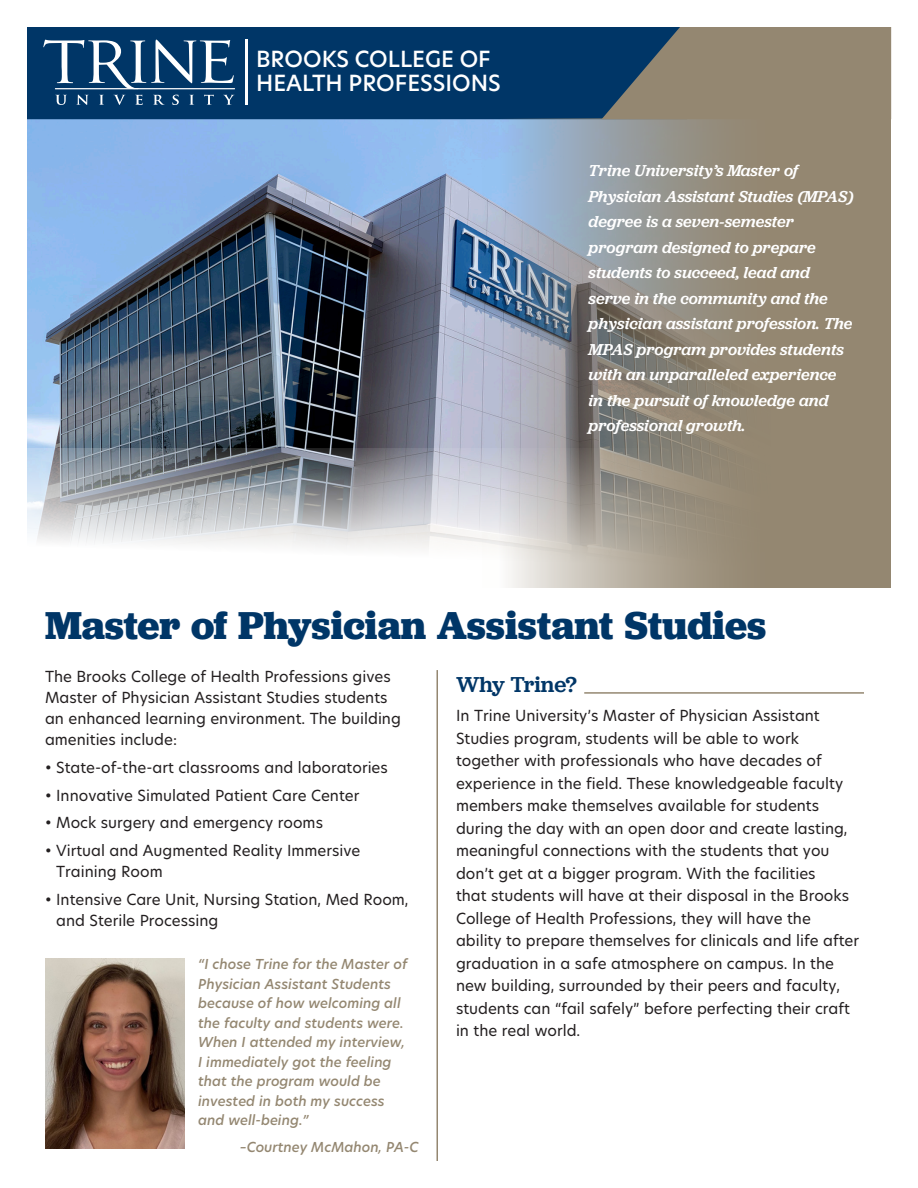
<style>
.page{position:relative;width:918px;height:1188px;background:#fff}
.page>*{position:absolute;margin:0;border:0;box-sizing:border-box;transform-origin:0 0}
.t1{font:700 40.5px "Jubilat";color:#003667}
.t2{font:500 22.5px "Jubilat";color:#003667}
.t3{font:500 21.9px/24px "New Hero";color:#fff}
.t4{font:italic 500 16.5px/25.5px "Jubilat";color:#fff}
.BODY_COPY_NEW{font:15px/22.5px "New Hero";color:#231f20}
.BODY_COPY_NEW-2{font:italic 500 13.5px/19.5px "New Hero";color:#948771}
</style>
<div class="page">
<img style="left:27px;top:119px;width:456px;height:329px">
<svg style="left:27px;top:448px;width:864px;height:140px"></svg>
<div style="left:27px;top:27px;width:575px;height:92px;background:#003667"></div>
<svg style="left:602px;top:27px;width:289px;height:91px;background:#7f7b6f"></svg>
<svg style="left:55px;top:95px;width:12px;height:10px"></svg>
<svg style="left:76px;top:95px;width:13px;height:10px"></svg>
<svg style="left:99px;top:95px;width:5px;height:10px"></svg>
<svg style="left:113px;top:95px;width:12px;height:10px"></svg>
<svg style="left:135px;top:95px;width:8px;height:10px"></svg>
<svg style="left:153px;top:95px;width:12px;height:10px"></svg>
<svg style="left:172px;top:95px;width:7px;height:10px"></svg>
<svg style="left:189px;top:95px;width:5px;height:10px"></svg>
<svg style="left:204px;top:95px;width:10px;height:10px"></svg>
<svg style="left:223px;top:95px;width:11px;height:10px"></svg>
<hr style="left:55px;top:88px;width:180px;height:1px;background:#fff">
<svg style="left:43px;top:40px;width:191px;height:49px"></svg>
<hr style="left:245px;top:40px;width:2px;height:65px;background:#fff">
<svg style="left:483px;top:118px;width:408px;height:469px;background:#97938b"></svg>
<hr style="left:584px;top:692px;width:280px;height:2px;background:#948771">
<img style="left:45px;top:958px;width:140px;height:191px">
<hr style="left:436px;top:670px;width:2px;height:491px;background:#948771">
<p class="t3" style="left:256px;top:47px;width:246px">BROOKS COLLEGE OF<br>HEALTH PROFESSIONS</p>
<p class="t4" style="left:589px;top:157px;width:267px">Trine University’s Master of<br>Physician Assistant Studies (MPAS) degree is a seven-semester program designed to prepare students to succeed, lead and serve in the community and the physician assistant profession. The<br>MPAS program provides students with an unparalleled experience in the pursuit of knowledge and professional growth.</p>
<p class="t1" style="left:45px;top:599px;width:723px">Master of Physician Assistant Studies</p>
<p class="BODY_COPY_NEW" style="left:45px;top:666px;width:357px;line-height:21px">The Brooks College of Health Professions gives Master of Physician Assistant Studies students an enhanced learning environment. The building amenities include:</p>
<p class="BODY_COPY_NEW" style="left:45px;top:756px;width:344px">• State-of-the-art classrooms and laboratories</p>
<p class="BODY_COPY_NEW" style="left:45px;top:784px;width:316px">• Innovative Simulated Patient Care Center</p>
<p class="BODY_COPY_NEW" style="left:45px;top:811px;width:280px">• Mock surgery and emergency rooms</p>
<p class="BODY_COPY_NEW" style="left:56px;top:840px;width:306px;line-height:21px;text-indent:-11px">• Virtual and Augmented Reality Immersive<br>Training Room</p>
<p class="BODY_COPY_NEW" style="left:56px;top:889px;width:354px;line-height:21px;text-indent:-11px">• Intensive Care Unit, Nursing Station, Med Room, and Sterile Processing</p>
<p class="BODY_COPY_NEW-2" style="left:198px;top:954px;width:211px">“I chose Trine for the Master of<br>Physician Assistant Students because of how welcoming all the faculty and students were.<br>When I attended my interview,<br>I immediately got the feeling that the program would be invested in both my success and well-being.”</p>
<p class="BODY_COPY_NEW-2" style="left:240px;top:1137px;width:180px">–Courtney McMahon, PA-C</p>
<p class="t2" style="left:456px;top:670px;width:122px">Why Trine?</p>
<p class="BODY_COPY_NEW" style="left:456px;top:704px;width:405px">In Trine University’s Master of Physician Assistant Studies program, students will be able to work together with professionals who have decades of experience in the field. These knowledgeable faculty members make themselves available for students during the day with an open door and create lasting, meaningful connections with the students that you don’t get at a bigger program. With the facilities<br>that students will have at their disposal in the Brooks College of Health Professions, they will have the ability to prepare themselves for clinicals and life after graduation in a safe atmosphere on campus. In the new building, surrounded by their peers and faculty, students can “fail safely” before perfecting their craft in the real world.</p>
</div>
